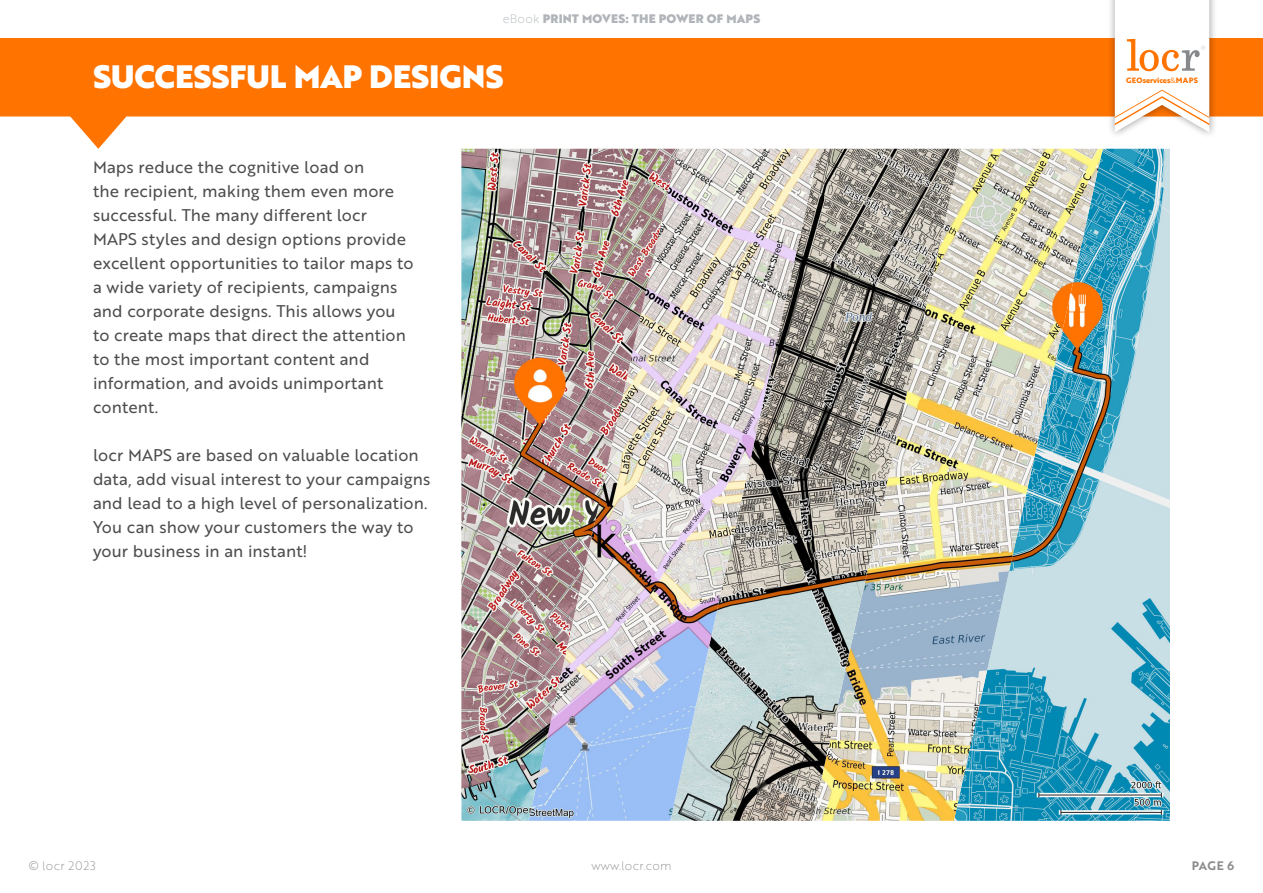
<style>
.page{position:relative;width:1263px;height:893px;background:#fff}
.page>*{position:absolute;margin:0;border:0;box-sizing:border-box;transform-origin:0 0}
.t1{font:31.5px "Brother 1816 Black";letter-spacing:-.01em;color:#fff}
.t2{font:16.5px/24px "Brother 1816 Regular";letter-spacing:.01em;color:#4d4d4d}
.t3{font:12px "Brother 1816 Black";letter-spacing:.015em;color:#b0b4b8}
.t4{font:12px "Brother 1816 Thin";letter-spacing:.015em;color:#8c8c8c}
.t5{font:12px "Brother 1816 Thin";letter-spacing:.05em;color:#8c8c8c}
.t6{font:12px "Brother 1816 Bold";color:#8c8c8c}
.t7{font:700 7.5px "Brother 1816 Extra";color:#ff7300}
.s1{font-family:"Brother 1816 Thin"}
.s2{font-family:"Brother 1816 Book";font-weight:400}
</style>
<div class="page">
<img style="left:1103px;top:149px;width:67px;height:672px">
<img style="left:961px;top:149px;width:142px;height:672px">
<img style="left:819px;top:149px;width:142px;height:672px">
<img style="left:677px;top:149px;width:142px;height:672px">
<img style="left:461px;top:149px;width:216px;height:672px">
<svg style="left:0;top:38px;width:1263px;height:111px;fill:#ff7300"></svg>
<div style="left:1106px;top:0;width:111px;height:140px;background:#000;opacity:.4"></div>
<svg style="left:1115px;top:0;width:94px;height:132px"></svg>
<p class="t3" style="left:503px;top:9px;width:259px"><span class="s1">eBook</span> PRINT MOVES: THE POWER OF MAPS</p>
<h1 class="t1" style="left:93px;top:53px;width:412px">SUCCESSFUL MAP DESIGNS</h1>
<p class="t2" style="left:93px;top:154px;width:322px">Maps reduce the cognitive load on<br>the recipient, making them even more successful. The many different locr MAPS styles and design options provide excellent opportunities to tailor maps to a wide variety of recipients, campaigns and corporate designs. This allows you to create maps that direct the attention to the most important content and information, and avoids unimportant content.</p>
<p class="t2" style="left:93px;top:442px;width:339px">locr MAPS are based on valuable location data, add visual interest to your campaigns and lead to a high level of personalization.<br>You can show your customers the way to your business in an instant!</p>
<p class="t7" style="left:1126px;top:75px;width:73px">GEOservices<span class="s2">&amp;</span>MAPS</p>
<p class="t5" style="left:29px;top:856px;width:69px">© locr 2023</p>
<p class="t4" style="left:591px;top:856px;width:81px">www.locr.com</p>
<p class="t6" style="left:1192px;top:856px;width:44px">PAGE 6</p>
</div>
